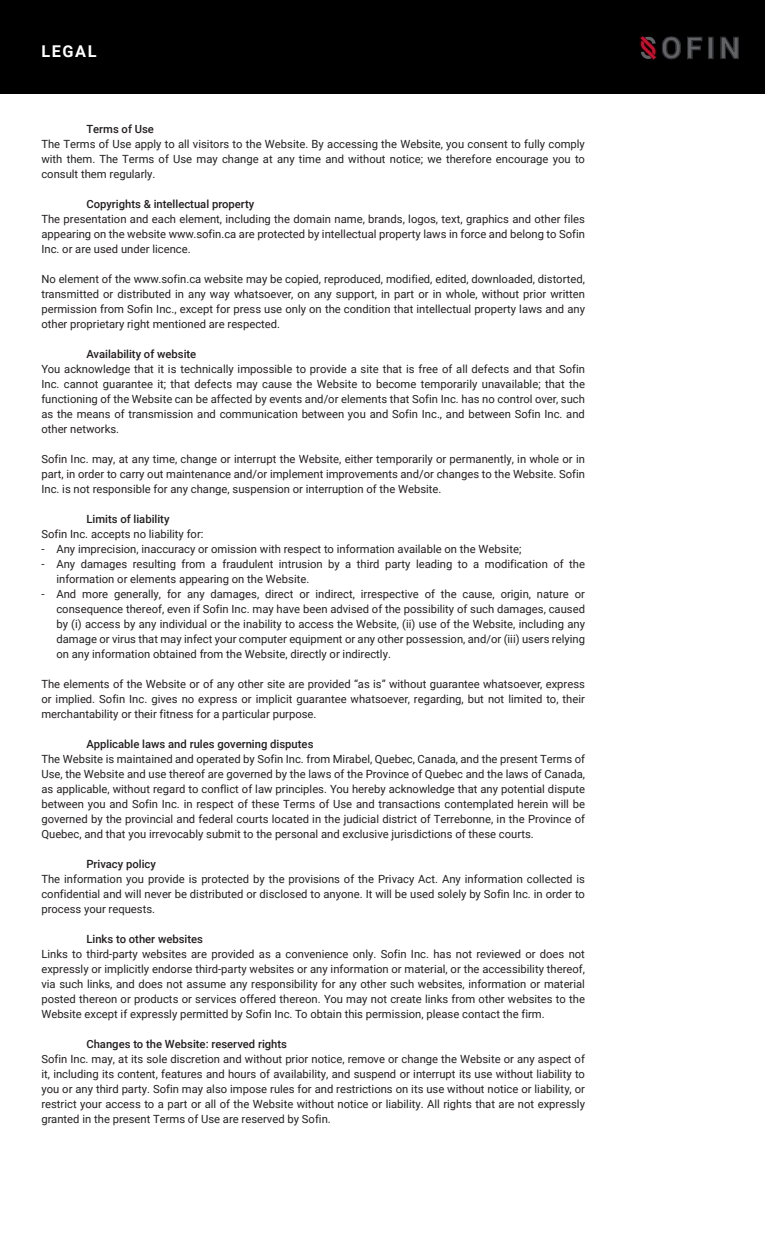
<style>
.page{position:relative;width:765px;height:1260px;background:#fff}
.page>*{position:absolute;margin:0;border:0;box-sizing:border-box;transform-origin:0 0}
.t1{font:700 16.25px "Roboto";letter-spacing:.1em;color:#fff}
.t2{font:11.25px/15px "Roboto";color:#231f20;text-align:justify}
.t3{font:500 11.25px "Roboto";color:#231f20}
</style>
<div class="page">
<div style="left:0;top:0;width:765px;height:94px;background:#000"></div>
<img style="left:640px;top:36px;width:99px;height:24px">
<p class="t1" style="left:41px;top:40px;width:57px">LEGAL</p>
<p class="t3" style="left:86px;top:121px;width:69px">Terms of Use</p>
<p class="t2" style="left:41px;top:136px;width:545px">The Terms of Use apply to all visitors to the Website. By accessing the Website, you consent to fully comply with them. The Terms of Use may change at any time and without notice; we therefore encourage you to consult them regularly.</p>
<p class="t3" style="left:86px;top:196px;width:170px">Copyrights &amp; intellectual property</p>
<p class="t2" style="left:41px;top:211px;width:545px">The presentation and each element, including the domain name, brands, logos, text, graphics and other files appearing on the website www.sofin.ca are protected by intellectual property laws in force and belong to Sofin Inc. or are used under licence.</p>
<p class="t2" style="left:41px;top:271px;width:545px">No element of the www.sofin.ca website may be copied, reproduced, modified, edited, downloaded, distorted, transmitted or distributed in any way whatsoever, on any support, in part or in whole, without prior written permission from Sofin Inc., except for press use only on the condition that intellectual property laws and any other proprietary right mentioned are respected.</p>
<p class="t3" style="left:86px;top:346px;width:111px">Availability of website</p>
<p class="t2" style="left:41px;top:361px;width:545px">You acknowledge that it is technically impossible to provide a site that is free of all defects and that Sofin Inc. cannot guarantee it; that defects may cause the Website to become temporarily unavailable; that the functioning of the Website can be affected by events and/or elements that Sofin Inc. has no control over, such as the means of transmission and communication between you and Sofin Inc., and between Sofin Inc. and other networks.</p>
<p class="t2" style="left:41px;top:451px;width:545px">Sofin Inc. may, at any time, change or interrupt the Website, either temporarily or permanently, in whole or in part, in order to carry out maintenance and/or implement improvements and/or changes to the Website. Sofin Inc. is not responsible for any change, suspension or interruption of the Website.</p>
<p class="t3" style="left:86px;top:511px;width:85px">Limits of liability</p>
<p class="t2" style="left:41px;top:526px;width:164px">Sofin Inc. accepts no liability for:</p>
<p class="t2" style="left:41px;top:541px;width:481px">- Any imprecision, inaccuracy or omission with respect to information available on the Website;</p>
<p class="t2" style="left:56px;top:556px;width:530px;text-indent:-15px">- Any damages resulting from a fraudulent intrusion by a third party leading to a modification of the information or elements appearing on the Website.</p>
<p class="t2" style="left:56px;top:586px;width:530px;text-indent:-15px">- And more generally, for any damages, direct or indirect, irrespective of the cause, origin, nature or consequence thereof, even if Sofin Inc. may have been advised of the possibility of such damages, caused by (i) access by any individual or the inability to access the Website, (ii) use of the Website, including any damage or virus that may infect your computer equipment or any other possession, and/or (iii) users relying on any information obtained from the Website, directly or indirectly.</p>
<p class="t2" style="left:41px;top:676px;width:545px">The elements of the Website or of any other site are provided “as is” without guarantee whatsoever, express or implied. Sofin Inc. gives no express or implicit guarantee whatsoever, regarding, but not limited to, their merchantability or their fitness for a particular purpose.</p>
<p class="t3" style="left:86px;top:736px;width:229px">Applicable laws and rules governing disputes</p>
<p class="t2" style="left:41px;top:751px;width:545px">The Website is maintained and operated by Sofin Inc. from Mirabel, Quebec, Canada, and the present Terms of Use, the Website and use thereof are governed by the laws of the Province of Quebec and the laws of Canada, as applicable, without regard to conflict of law principles. You hereby acknowledge that any potential dispute between you and Sofin Inc. in respect of these Terms of Use and transactions contemplated herein will be governed by the provincial and federal courts located in the judicial district of Terrebonne, in the Province of Quebec, and that you irrevocably submit to the personal and exclusive jurisdictions of these courts.</p>
<p class="t3" style="left:86px;top:856px;width:71px">Privacy policy</p>
<p class="t2" style="left:41px;top:871px;width:545px">The information you provide is protected by the provisions of the Privacy Act. Any information collected is confidential and will never be distributed or disclosed to anyone. It will be used solely by Sofin Inc. in order to process your requests.</p>
<p class="t3" style="left:86px;top:931px;width:118px">Links to other websites</p>
<p class="t2" style="left:41px;top:946px;width:545px">Links to third-party websites are provided as a convenience only. Sofin Inc. has not reviewed or does not expressly or implicitly endorse third-party websites or any information or material, or the accessibility thereof, via such links, and does not assume any responsibility for any other such websites, information or material posted thereon or products or services offered thereon. You may not create links from other websites to the Website except if expressly permitted by Sofin Inc. To obtain this permission, please contact the firm.</p>
<p class="t3" style="left:86px;top:1036px;width:202px">Changes to the Website: reserved rights</p>
<p class="t2" style="left:41px;top:1051px;width:545px">Sofin Inc. may, at its sole discretion and without prior notice, remove or change the Website or any aspect of it, including its content, features and hours of availability, and suspend or interrupt its use without liability to you or any third party. Sofin may also impose rules for and restrictions on its use without notice or liability, or restrict your access to a part or all of the Website without notice or liability. All rights that are not expressly granted in the present Terms of Use are reserved by Sofin.</p>
</div>
